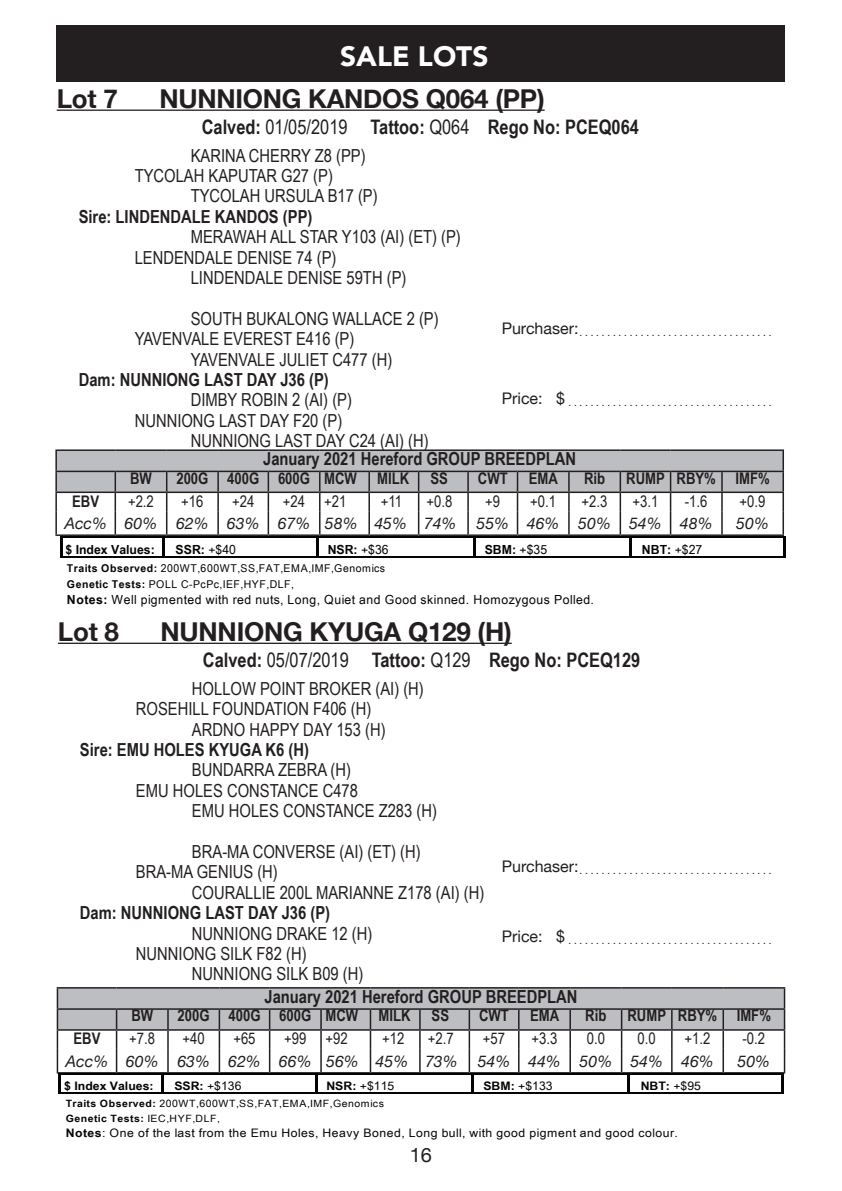
<style>
.page{position:relative;width:842px;height:1191px;background:#fff}
.page>*{position:absolute;margin:0;border:0;box-sizing:border-box;transform-origin:0 0}
.t1{font:900 28px "Avenir";color:#fff}
.t2{font:700 26px "Helvetica Neue";letter-spacing:-.01em;color:#231f20}
.t3{font:700 20px "Arial Narrow";color:#231f20}
.t4{font:20px "Helvetica Neue";color:#231f20}
.t5{font:18px/20.4px "Arial Narrow";color:#231f20}
.t6{font:700 18px "Arial Narrow";color:#231f20}
.t7{font:700 16px "Arial Narrow";color:#231f20}
.t8{font:16px "Arial Narrow";color:#231f20}
.t9{font:italic 16px "Helvetica Neue";color:#231f20}
.t10{font:12.6px "Arial Narrow";letter-spacing:.03em;color:#040503;scale:1.19 1}
.t11{font:700 12.6px "Arial Narrow";color:#040503;scale:1.19 1}
.t12{font:11.8px "Arial Narrow";letter-spacing:.035em;color:#040503;scale:1.28 1}
.t13{font:700 11.8px "Arial Narrow";color:#040503;scale:1.28 1}
.t14{font:10.8px/16.2px "Arial Narrow";letter-spacing:.045em;color:#040503;scale:1.19 1}
.t15{font:10px "Helvetica Neue";color:#231f20}
.t16{font:10px/15px "Arial Narrow";letter-spacing:.04em;color:#040503;scale:1.28 1}
.s1{font-weight:400}
.s2{font-weight:700}
</style>
<div class="page">
<div style="left:57px;top:26px;width:728px;height:56px;background:#231f20"></div>
<hr style="left:57px;top:110px;width:488px;height:1px;background:#231f20">
<hr style="left:55px;top:449px;width:60px;height:2px;background:#231f20">
<hr style="left:115px;top:449px;width:52px;height:2px;background:#231f20">
<hr style="left:167px;top:449px;width:51px;height:2px;background:#231f20">
<hr style="left:218px;top:449px;width:50px;height:2px;background:#231f20">
<hr style="left:268px;top:449px;width:52px;height:2px;background:#231f20">
<hr style="left:320px;top:449px;width:49px;height:2px;background:#231f20">
<hr style="left:369px;top:449px;width:50px;height:2px;background:#231f20">
<hr style="left:419px;top:449px;width:49px;height:2px;background:#231f20">
<hr style="left:468px;top:449px;width:49px;height:2px;background:#231f20">
<hr style="left:517px;top:449px;width:52px;height:2px;background:#231f20">
<hr style="left:569px;top:449px;width:51px;height:2px;background:#231f20">
<hr style="left:620px;top:449px;width:51px;height:2px;background:#231f20">
<hr style="left:671px;top:449px;width:51px;height:2px;background:#231f20">
<hr style="left:722px;top:449px;width:62px;height:2px;background:#231f20">
<svg style="left:55px;top:450px;width:730px;height:107px"></svg>
<hr style="left:58px;top:642px;width:454px;height:2px;background:#231f20">
<svg style="left:57px;top:987px;width:728px;height:106px"></svg>
<h1 class="t1" style="left:340px;top:33px;width:150px">SALE LOTS</h1>
<h2 class="t2" style="left:57px;top:78px;width:63px">Lot 7</h2>
<h2 class="t2" style="left:159px;top:78px;width:387px">NUNNIONG KANDOS Q064 (PP)</h2>
<p class="t3" style="left:202px;top:111px;width:439px">Calved: <span class="s1">01/05/2019</span> Tattoo: <span class="s1">Q064</span> Rego No: PCEQ064</p>
<p class="t5" style="left:135px;top:144px;width:232px;text-indent:56px">KARINA CHERRY Z8 (PP)<br>TYCOLAH KAPUTAR G27 (P)</p>
<p class="t5" style="left:191px;top:185px;width:189px">TYCOLAH URSULA B17 (P)</p>
<p class="t6" style="left:79px;top:203px;width:235px">Sire: LINDENDALE KANDOS (PP)</p>
<p class="t5" style="left:191px;top:226px;width:272px">MERAWAH ALL STAR Y103 (AI) (ET) (P)</p>
<p class="t5" style="left:135px;top:246px;width:203px">LENDENDALE DENISE 74 (P)</p>
<p class="t5" style="left:191px;top:267px;width:217px">LINDENDALE DENISE 59TH (P)</p>
<p class="t5" style="left:191px;top:308px;width:249px">SOUTH BUKALONG WALLACE 2 (P)</p>
<p class="t5" style="left:135px;top:328px;width:221px">YAVENVALE EVEREST E416 (P)</p>
<p class="t5" style="left:191px;top:348px;width:203px">YAVENVALE JULIET C477 (H)</p>
<p class="t6" style="left:79px;top:366px;width:252px">Dam: NUNNIONG LAST DAY J36 (P)</p>
<p class="t5" style="left:191px;top:389px;width:163px">DIMBY ROBIN 2 (AI) (P)</p>
<p class="t5" style="left:135px;top:409px;width:209px">NUNNIONG LAST DAY F20 (P)</p>
<p class="t5" style="left:191px;top:430px;width:239px">NUNNIONG LAST DAY C24 (AI) (H)</p>
<p class="t6" style="left:263px;top:445px;width:315px">January 2021 Hereford GROUP BREEDPLAN</p>
<p class="t7" style="left:130px;top:466px;width:23px">BW</p>
<p class="t7" style="left:176px;top:466px;width:182px">200G 400G 600G MCW</p>
<p class="t7" style="left:377px;top:466px;width:34px">MILK</p>
<p class="t7" style="left:430px;top:466px;width:19px">SS</p>
<p class="t7" style="left:478px;top:466px;width:31px">CWT</p>
<p class="t7" style="left:529px;top:466px;width:31px">EMA</p>
<p class="t7" style="left:584px;top:466px;width:23px">Rib</p>
<p class="t7" style="left:626px;top:466px;width:145px">RUMP RBY% IMF%</p>
<p class="t7" style="left:72px;top:489px;width:28px">EBV</p>
<p class="t8" style="left:128px;top:489px;width:27px">+2.2</p>
<p class="t8" style="left:181px;top:489px;width:24px">+16</p>
<p class="t8" style="left:232px;top:489px;width:24px">+24</p>
<p class="t8" style="left:283px;top:489px;width:65px">+24 +21</p>
<p class="t8" style="left:381px;top:489px;width:23px">+11</p>
<p class="t8" style="left:427px;top:489px;width:27px">+0.8</p>
<p class="t8" style="left:485px;top:489px;width:16px">+9</p>
<p class="t8" style="left:530px;top:489px;width:27px">+0.1</p>
<p class="t8" style="left:582px;top:489px;width:27px">+2.3</p>
<p class="t8" style="left:632px;top:489px;width:27px">+3.1</p>
<p class="t8" style="left:685px;top:489px;width:24px">-1.6</p>
<p class="t8" style="left:740px;top:489px;width:27px">+0.9</p>
<p class="t9" style="left:64px;top:512px;width:394px">Acc% 60% 62% 63% 67% 58% 45% 74%</p>
<p class="t9" style="left:476px;top:512px;width:238px">55% 46% 50% 54% 48%</p>
<p class="t9" style="left:736px;top:512px;width:34px">50%</p>
<p class="t11" style="left:65px;top:540px;width:77px">$ Index Values:</p>
<p class="t11" style="left:176px;top:540px;width:52px">SSR: <span class="s1">+$40</span></p>
<p class="t11" style="left:328px;top:540px;width:53px">NSR: <span class="s1">+$36</span></p>
<p class="t11" style="left:485px;top:540px;width:54px">SBM: <span class="s1">+$35</span></p>
<p class="t11" style="left:642px;top:540px;width:52px">NBT: <span class="s1">+$27</span></p>
<p class="t14" style="left:67px;top:559px;width:269px"><span class="s2">Traits Observed:</span> 200WT,600WT,SS,FAT,EMA,IMF,Genomics<br><span class="s2">Genetic Tests:</span> POLL C-PcPc,IEF,HYF,DLF,</p>
<p class="t10" style="left:67px;top:590px;width:444px"><span class="s2">Notes:</span> Well pigmented with red nuts, Long, Quiet and Good skinned. Homozygous Polled.</p>
<h2 class="t2" style="left:58px;top:611px;width:63px">Lot 8</h2>
<h2 class="t2" style="left:161px;top:611px;width:353px">NUNNIONG KYUGA Q129 (H)</h2>
<p class="t3" style="left:203px;top:644px;width:439px">Calved: <span class="s1">05/07/2019</span> Tattoo: <span class="s1">Q129</span> Rego No: PCEQ129</p>
<p class="t5" style="left:192px;top:677px;width:233px">HOLLOW POINT BROKER (AI) (H)</p>
<p class="t5" style="left:136px;top:698px;width:237px">ROSEHILL FOUNDATION F406 (H)</p>
<p class="t5" style="left:192px;top:718px;width:195px">ARDNO HAPPY DAY 153 (H)</p>
<p class="t6" style="left:80px;top:736px;width:231px">Sire: EMU HOLES KYUGA K6 (H)</p>
<p class="t5" style="left:192px;top:759px;width:161px">BUNDARRA ZEBRA (H)</p>
<p class="t5" style="left:136px;top:779px;width:223px">EMU HOLES CONSTANCE C478</p>
<p class="t5" style="left:192px;top:800px;width:246px">EMU HOLES CONSTANCE Z283 (H)</p>
<p class="t5" style="left:136px;top:840px;width:286px;text-indent:56px">BRA-MA CONVERSE (AI) (ET) (H)<br>BRA-MA GENIUS (H)</p>
<p class="t5" style="left:192px;top:881px;width:294px">COURALLIE 200L MARIANNE Z178 (AI) (H)</p>
<p class="t6" style="left:80px;top:899px;width:252px">Dam: NUNNIONG LAST DAY J36 (P)</p>
<p class="t5" style="left:136px;top:922px;width:238px;text-indent:56px">NUNNIONG DRAKE 12 (H)<br>NUNNIONG SILK F82 (H)</p>
<p class="t5" style="left:192px;top:963px;width:173px">NUNNIONG SILK B09 (H)</p>
<p class="t6" style="left:264px;top:983px;width:315px">January 2021 Hereford GROUP BREEDPLAN</p>
<p class="t7" style="left:131px;top:1003px;width:23px">BW</p>
<p class="t7" style="left:178px;top:1003px;width:182px">200G 400G 600G MCW</p>
<p class="t7" style="left:378px;top:1003px;width:34px">MILK</p>
<p class="t7" style="left:432px;top:1003px;width:19px">SS</p>
<p class="t7" style="left:479px;top:1003px;width:31px">CWT</p>
<p class="t7" style="left:530px;top:1003px;width:31px">EMA</p>
<p class="t7" style="left:585px;top:1003px;width:23px">Rib</p>
<p class="t7" style="left:627px;top:1003px;width:145px">RUMP RBY% IMF%</p>
<p class="t7" style="left:73px;top:1026px;width:28px">EBV</p>
<p class="t8" style="left:129px;top:1027px;width:27px">+7.8</p>
<p class="t8" style="left:183px;top:1027px;width:24px">+40</p>
<p class="t8" style="left:233px;top:1027px;width:24px">+65</p>
<p class="t8" style="left:284px;top:1027px;width:65px">+99 +92</p>
<p class="t8" style="left:382px;top:1027px;width:24px">+12</p>
<p class="t8" style="left:428px;top:1027px;width:27px">+2.7</p>
<p class="t8" style="left:483px;top:1027px;width:24px">+57</p>
<p class="t8" style="left:531px;top:1027px;width:27px">+3.3</p>
<p class="t8" style="left:587px;top:1027px;width:20px">0.0</p>
<p class="t8" style="left:637px;top:1027px;width:20px">0.0</p>
<p class="t8" style="left:684px;top:1027px;width:27px">+1.2</p>
<p class="t8" style="left:742px;top:1027px;width:24px">-0.2</p>
<p class="t9" style="left:66px;top:1049px;width:393px">Acc% 60% 63% 62% 66% 56% 45% 73%</p>
<p class="t9" style="left:478px;top:1049px;width:238px">54% 44% 50% 54% 46%</p>
<p class="t9" style="left:737px;top:1049px;width:34px">50%</p>
<p class="t15" style="left:502px;top:325px;width:81px"><sup>Purchaser:</sup>....................................</p>
<p class="t15" style="left:502px;top:395px;width:68px"><sup>Price:</sup> <sup>$</sup>......................................</p>
<p class="t15" style="left:502px;top:863px;width:81px"><sup>Purchaser:</sup>....................................</p>
<p class="t15" style="left:502px;top:932px;width:68px"><sup>Price:</sup> <sup>$</sup>......................................</p>
<p class="t13" style="left:64px;top:1077px;width:71px">$ Index Values:</p>
<p class="t12" style="left:174px;top:1077px;width:54px"><span class="s2">SSR:</span> +$136</p>
<p class="t12" style="left:326px;top:1077px;width:55px"><span class="s2">NSR:</span> +$115</p>
<p class="t12" style="left:483px;top:1077px;width:56px"><span class="s2">SBM:</span> +$133</p>
<p class="t13" style="left:641px;top:1077px;width:49px">NBT: <span class="s1">+$95</span></p>
<p class="t16" style="left:66px;top:1095px;width:250px"><span class="s2">Traits Observed:</span> 200WT,600WT,SS,FAT,EMA,IMF,Genomics<br><span class="s2">Genetic Tests:</span> IEC,HYF,DLF,</p>
<p class="t12" style="left:66px;top:1124px;width:480px"><span class="s2">Notes</span>: One of the last from the Emu Holes, Heavy Boned, Long bull, with good pigment and good colour.</p>
<p class="t4" style="left:410px;top:1140px;width:24px">16</p>
</div>
